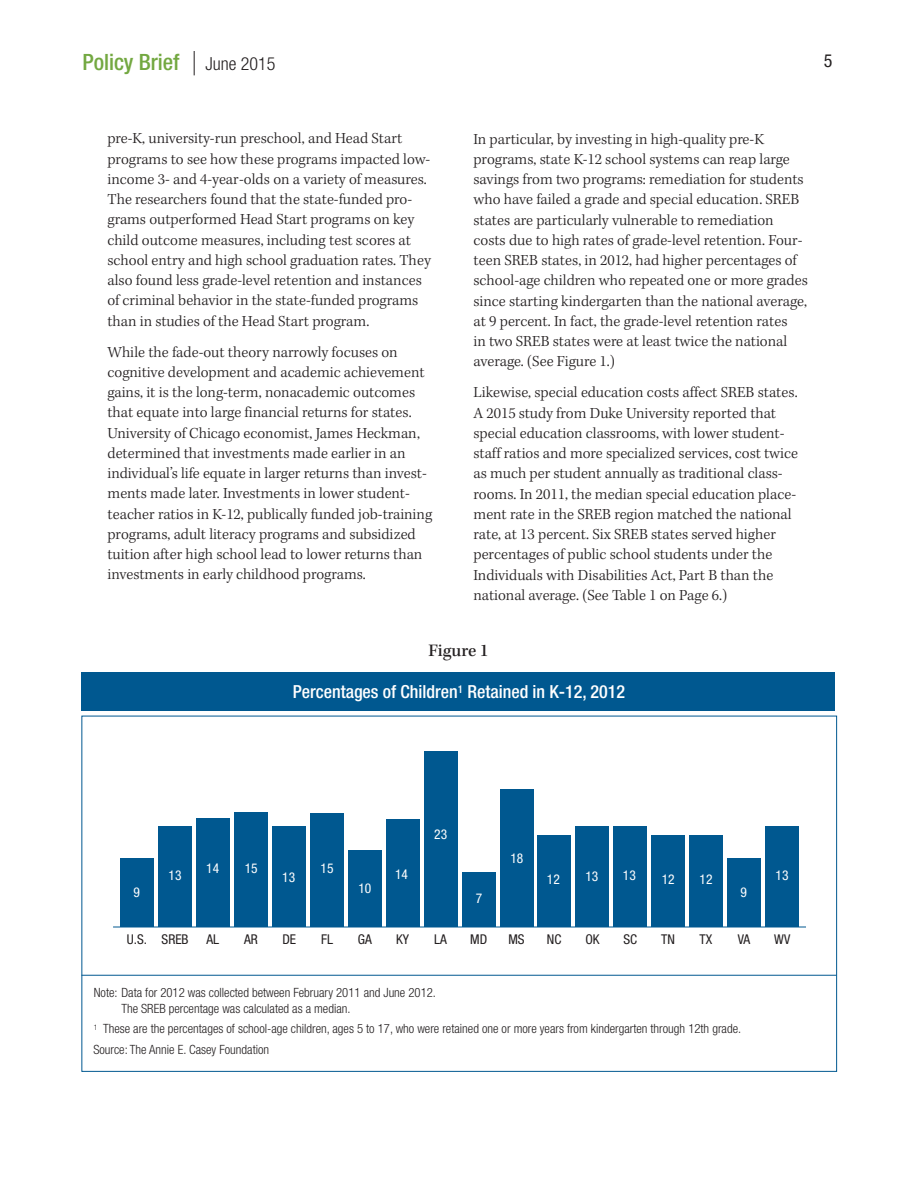
<style>
.page{position:relative;width:918px;height:1188px;background:#fff}
.page>*{position:absolute;margin:0;border:0;box-sizing:border-box;transform-origin:0 0}
.t1{font:500 condensed 22.5px "Helvetica Neue";color:#73a841}
.t2{font:500 condensed 18px "Helvetica Neue";color:#fff}
.t3{font:500 18px "Kepler Std";color:#231f20}
.t4{font:condensed 18px "Helvetica Neue";color:#231f20}
.t5{font:300 15.75px/20.2px "Kepler Std";color:#231f20}
.t6{font:condensed 13.5px "Helvetica Neue";color:#231f20}
.t7{font:condensed 13.5px "Helvetica Neue";color:#fff}
.t8{font:300 condensed 12.75px/15.3px "Helvetica Neue";color:#231f20}
.s1{font-weight:300;font-size:18px;color:#231f20}
</style>
<div class="page">
<svg style="left:194px;top:51px;width:1px;height:24px"></svg>
<div style="left:82px;top:672px;width:753px;height:39px;background:#005890"></div>
<hr style="left:81px;top:975px;width:756px;height:1px;background:#005890">
<div style="left:120px;top:858px;width:34px;height:69px;background:#005890"></div>
<div style="left:158px;top:826px;width:34px;height:101px;background:#005890"></div>
<div style="left:196px;top:819px;width:34px;height:108px;background:#005890"></div>
<div style="left:234px;top:813px;width:34px;height:114px;background:#005890"></div>
<div style="left:272px;top:826px;width:34px;height:101px;background:#005890"></div>
<div style="left:310px;top:813px;width:34px;height:114px;background:#005890"></div>
<div style="left:348px;top:850px;width:34px;height:77px;background:#005890"></div>
<div style="left:386px;top:819px;width:34px;height:108px;background:#005890"></div>
<div style="left:424px;top:751px;width:34px;height:176px;background:#005890"></div>
<div style="left:462px;top:872px;width:34px;height:55px;background:#005890"></div>
<div style="left:500px;top:789px;width:33px;height:138px;background:#005890"></div>
<div style="left:538px;top:835px;width:33px;height:92px;background:#005890"></div>
<div style="left:575px;top:827px;width:34px;height:100px;background:#005890"></div>
<div style="left:614px;top:826px;width:33px;height:101px;background:#005890"></div>
<div style="left:651px;top:835px;width:34px;height:92px;background:#005890"></div>
<div style="left:689px;top:835px;width:34px;height:92px;background:#005890"></div>
<div style="left:727px;top:858px;width:34px;height:69px;background:#005890"></div>
<div style="left:765px;top:826px;width:34px;height:101px;background:#005890"></div>
<hr style="left:113px;top:927px;width:693px;height:1px;background:#005890">
<h1 class="t1" style="left:82px;top:54px;width:194px">Policy Brief <span class="s1">June 2015</span></h1>
<p class="t4" style="left:824px;top:54px;width:10px">5</p>
<p class="t5" style="left:107px;top:130px;width:325px">pre-K, university-run preschool, and Head Start programs to see how these programs impacted low&shy;income 3- and 4-year-olds on a variety of measures.<br>The researchers found that the state-funded pro&shy;grams outperformed Head Start programs on key child outcome measures, including test scores at school entry and high school graduation rates. They also found less grade-level retention and instances of criminal behavior in the state-funded programs than in studies of the Head Start program.</p>
<p class="t5" style="left:107px;top:343px;width:326px">While the fade-out theory narrowly focuses on cognitive development and academic achievement gains, it is the long-term, nonacademic outcomes that equate into large financial returns for states.<br>University of Chicago economist, James Heckman, determined that investments made earlier in an individual’s life equate in larger returns than invest&shy;ments made later. Investments in lower student&shy;teacher ratios in K-12, publically funded job-training programs, adult literacy programs and subsidized tuition after high school lead to lower returns than investments in early childhood programs.</p>
<p class="t5" style="left:473px;top:130px;width:336px">In particular, by investing in high-quality pre-K programs, state K-12 school systems can reap large savings from two programs: remediation for students who have failed a grade and special education. SREB states are particularly vulnerable to remediation costs due to high rates of grade-level retention. Four&shy;teen SREB states, in 2012, had higher percentages of school-age children who repeated one or more grades since starting kindergarten than the national average, at 9 percent. In fact, the grade-level retention rates<br>in two SREB states were at least twice the national average. (See Figure 1.)</p>
<p class="t5" style="left:473px;top:384px;width:326px">Likewise, special education costs affect SREB states.<br>A 2015 study from Duke University reported that special education classrooms, with lower student&shy;staff ratios and more specialized services, cost twice as much per student annually as traditional class&shy;rooms. In 2011, the median special education place&shy;ment rate in the SREB region matched the national rate, at 13 percent. Six SREB states served higher percentages of public school students under the Individuals with Disabilities Act, Part B than the national average. (See Table 1 on Page 6.)</p>
<p class="t3" style="left:429px;top:644px;width:62px">Figure 1</p>
<p class="t2" style="left:293px;top:685px;width:334px">Percentages of Children<sup>1</sup> Retained in K-12, 2012</p>
<p class="t7" style="left:434px;top:829px;width:14px">23</p>
<p class="t7" style="left:510px;top:853px;width:14px">18</p>
<p class="t7" style="left:206px;top:864px;width:14px">14</p>
<p class="t7" style="left:245px;top:863px;width:14px">15</p>
<p class="t7" style="left:321px;top:863px;width:14px">15</p>
<p class="t7" style="left:395px;top:869px;width:14px">14</p>
<p class="t7" style="left:169px;top:870px;width:14px">13</p>
<p class="t7" style="left:547px;top:875px;width:14px">12</p>
<p class="t7" style="left:585px;top:871px;width:14px">13</p>
<p class="t7" style="left:623px;top:871px;width:14px">13</p>
<p class="t7" style="left:662px;top:875px;width:14px">12</p>
<p class="t7" style="left:700px;top:874px;width:14px">12</p>
<p class="t7" style="left:282px;top:872px;width:14px">13</p>
<p class="t7" style="left:358px;top:883px;width:14px">10</p>
<p class="t7" style="left:134px;top:887px;width:8px">9</p>
<p class="t7" style="left:740px;top:887px;width:8px">9</p>
<p class="t7" style="left:476px;top:893px;width:8px">7</p>
<p class="t7" style="left:776px;top:871px;width:14px">13</p>
<p class="t6" style="left:127px;top:935px;width:63px">U.S. SREB</p>
<p class="t6" style="left:206px;top:935px;width:14px">AL</p>
<p class="t6" style="left:244px;top:935px;width:15px">AR</p>
<p class="t6" style="left:282px;top:935px;width:15px">DE</p>
<p class="t6" style="left:321px;top:935px;width:13px">FL</p>
<p class="t6" style="left:358px;top:935px;width:15px">GA</p>
<p class="t6" style="left:396px;top:935px;width:14px">KY</p>
<p class="t6" style="left:434px;top:935px;width:14px">LA</p>
<p class="t6" style="left:470px;top:935px;width:19px">MD</p>
<p class="t6" style="left:508px;top:935px;width:18px">MS</p>
<p class="t6" style="left:547px;top:935px;width:16px">NC</p>
<p class="t6" style="left:585px;top:935px;width:16px">OK</p>
<p class="t6" style="left:623px;top:935px;width:15px">SC</p>
<p class="t6" style="left:661px;top:935px;width:15px">TN</p>
<p class="t6" style="left:700px;top:935px;width:14px">TX</p>
<p class="t6" style="left:738px;top:935px;width:14px">VA</p>
<p class="t6" style="left:774px;top:935px;width:17px">WV</p>
<p class="t8" style="left:121px;top:986px;width:316px;text-indent:-28px">Note: Data for 2012 was collected between February 2011 and June 2012.<br>The SREB percentage was calculated as a median.</p>
<p class="t8" style="left:93px;top:1019px;width:649px;line-height:20.7px"><sup>1</sup> These are the percentages of school-age children, ages 5 to 17, who were retained one or more years from kindergarten through 12th grade.<br>Source: The Annie E. Casey Foundation</p>
</div>
